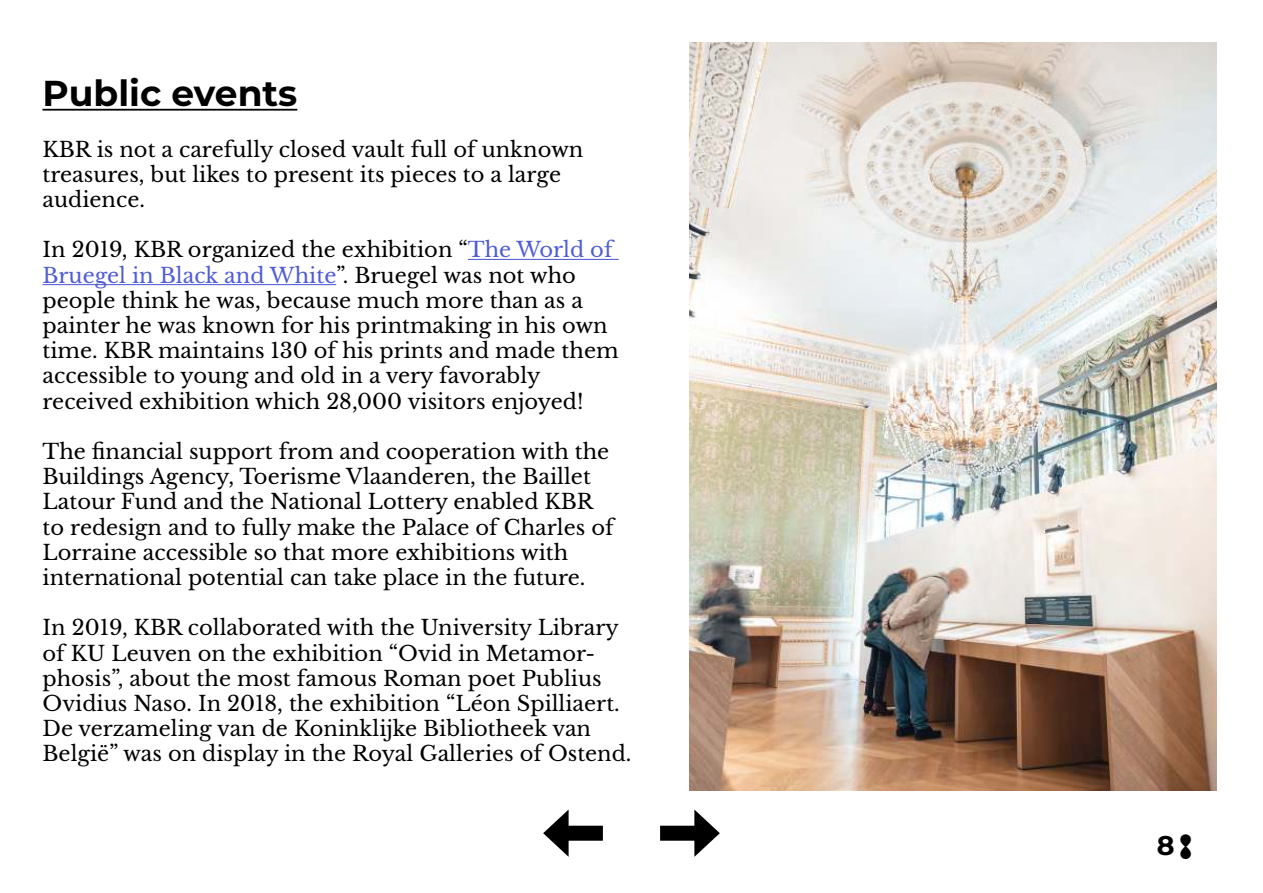
<style>
.page{position:relative;width:1263px;height:893px;background:#fff}
.page>*{position:absolute;margin:0;border:0;box-sizing:border-box;transform-origin:0 0}
.t1{font:700 36px "KB Rserrat";color:#000}
.t2{font:700 27px "KB Rserrat";color:#000}
.t3{font:21px/25.2px "Libre Baskerville";color:#000}
.s1{color:#4f5cd6}
</style>
<div class="page">
<hr style="left:43px;top:109px;width:254px;height:2px;background:#000">
<hr style="left:468px;top:259px;width:151px;height:1px;background:#4f5cd6">
<hr style="left:43px;top:284px;width:293px;height:1px;background:#4f5cd6">
<img style="left:690px;top:43px;width:526px;height:748px">
<div style="left:660px;top:826px;width:44px;height:15px;background:#000"></div>
<svg style="left:694px;top:809px;width:26px;height:48px"></svg>
<div style="left:559px;top:826px;width:44px;height:15px;background:#000"></div>
<svg style="left:543px;top:809px;width:26px;height:48px"></svg>
<h1 class="t1" style="left:43px;top:78px;width:256px">Public events</h1>
<p class="t3" style="left:43px;top:136px;width:542px">KBR is not a carefully closed vault full of unknown treasures, but likes to present its pieces to a large audience.</p>
<p class="t3" style="left:43px;top:237px;width:578px">In 2019, KBR organized the exhibition “<span class="s1">The World of Bruegel in Black and White</span>”. Bruegel was not who people think he was, because much more than as a painter he was known for his printmaking in his own time. KBR maintains 130 of his prints and made them accessible to young and old in a very favorably received exhibition which 28,000 visitors enjoyed!</p>
<p class="t3" style="left:43px;top:439px;width:573px">The financial support from and cooperation with the Buildings Agency, Toerisme Vlaanderen, the Baillet Latour Fund and the National Lottery enabled KBR to redesign and to fully make the Palace of Charles of Lorraine accessible so that more exhibitions with international potential can take place in the future.</p>
<p class="t3" style="left:43px;top:615px;width:590px">In 2019, KBR collaborated with the University Library of KU Leuven on the exhibition “Ovid in Metamor&shy;phosis”, about the most famous Roman poet Publius Ovidius Naso. In 2018, the exhibition “Léon Spilliaert.<br>De verzameling van de Koninklijke Bibliotheek van België” was on display in the Royal Galleries of Ostend.</p>
<p class="t2" style="left:1157px;top:834px;width:36px">8$</p>
</div>
